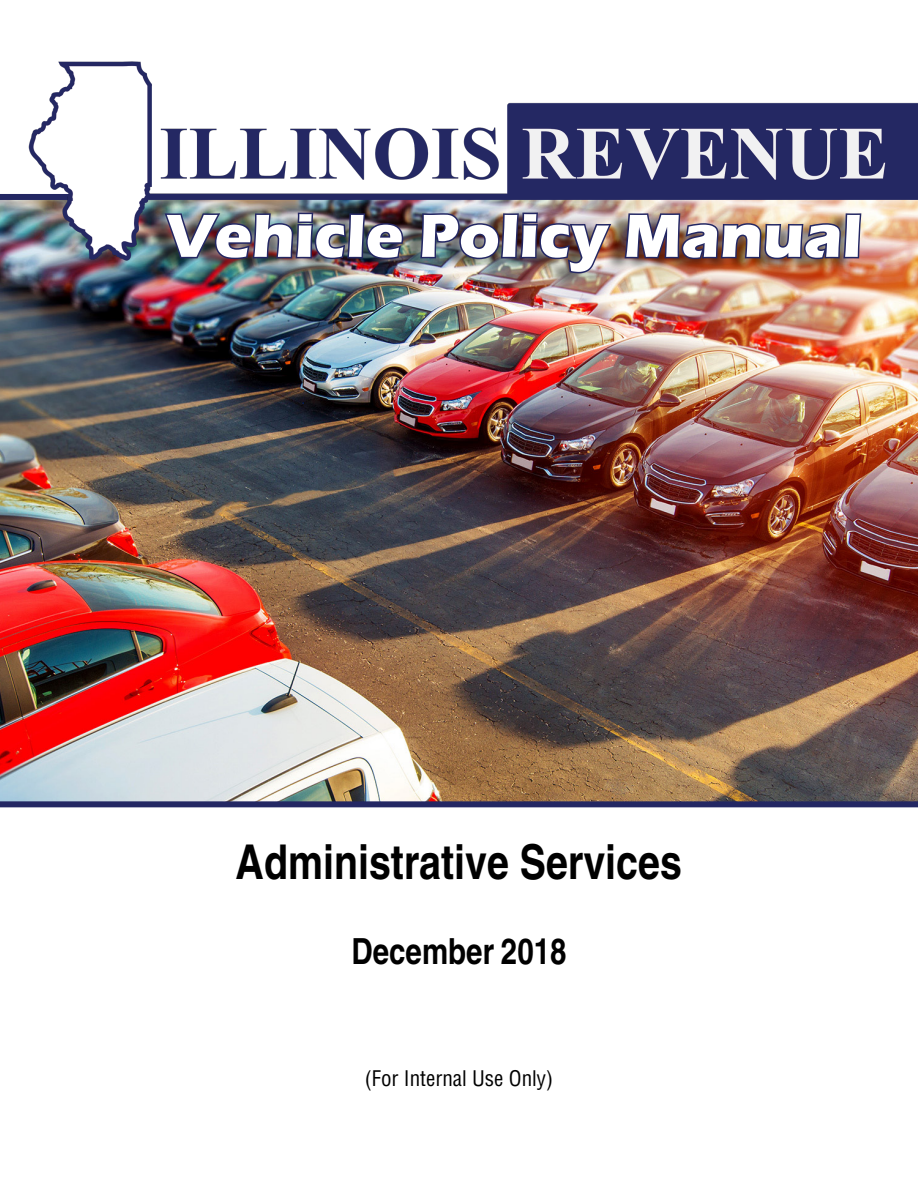
<style>
.page{position:relative;width:918px;height:1188px;background:#fff}
.page>*{position:absolute;margin:0;border:0;box-sizing:border-box;transform-origin:0 0}
.t1{font:700 63px "Eras ITC";color:#fff}
.t2{font:700 condensed 48px "Helvetica";color:#000}
.t3{font:700 condensed 36px "Helvetica";color:#000}
.t4{font:condensed 21px "Helvetica";color:#000}
</style>
<div class="page">
<img style="left:0;top:200px;width:918px;height:601px">
<img style="left:163px;top:261px;width:242px;height:84px">
<img style="left:419px;top:261px;width:195px;height:84px">
<img style="left:623px;top:261px;width:240px;height:72px">
<div style="left:0;top:194px;width:70px;height:6px;background:#232763"></div>
<div style="left:0;top:801px;width:918px;height:6px;background:#232763"></div>
<img style="left:28px;top:62px;width:890px;height:199px">
<h1 class="t1" style="left:167px;top:200px;width:696px">Vehicle Policy Manual</h1>
<p class="t2" style="left:236px;top:833px;width:448px">Administrative Services</p>
<p class="t3" style="left:351px;top:929px;width:217px">December 2018</p>
<p class="t4" style="left:365px;top:1065px;width:190px">(For Internal Use Only)</p>
</div>
